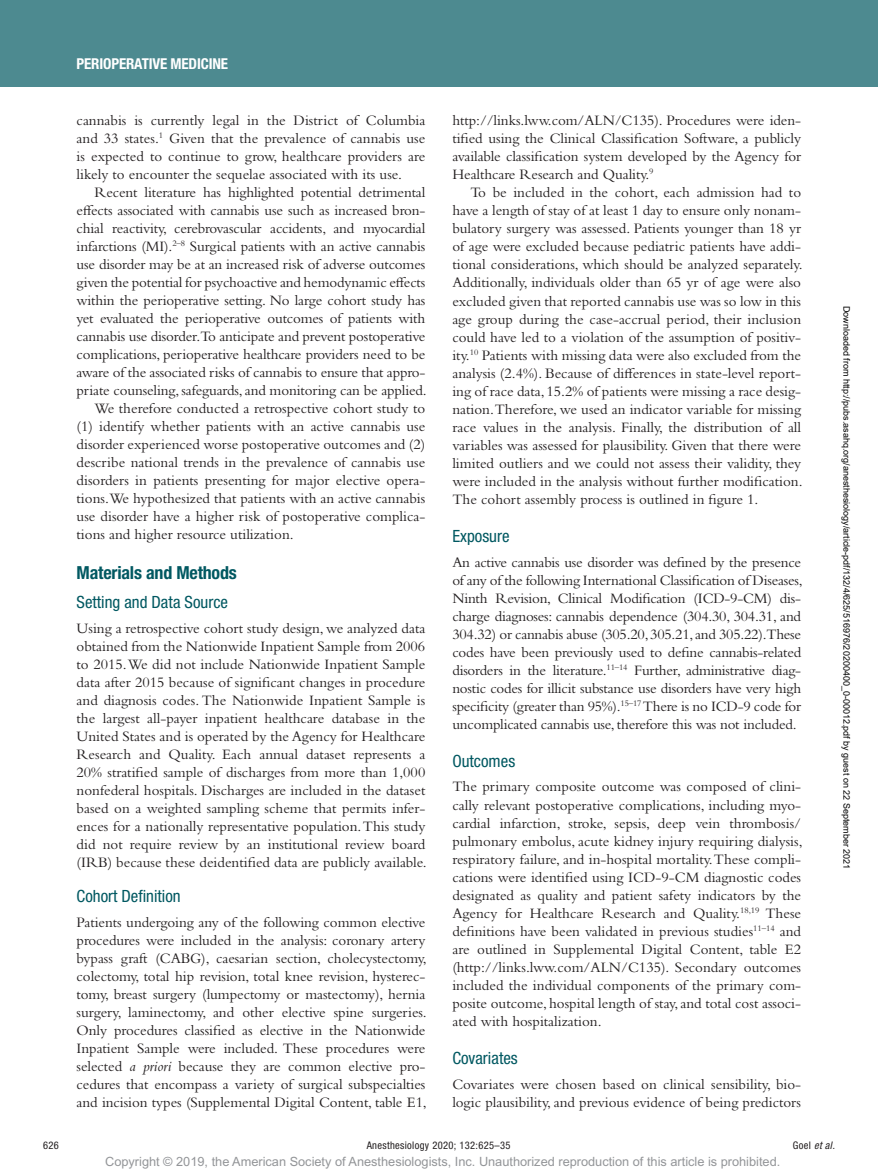
<style>
.page{position:relative;width:878px;height:1175px;background:#fff}
.page>*{position:absolute;margin:0;border:0;box-sizing:border-box;transform-origin:0 0}
.t1{font:700 condensed 18px "Helvetica Neue LT Std";letter-spacing:-.01em;color:#005861}
.t2{font:condensed 16.8px "Helvetica Neue LT Std";color:#005861}
.t3{font:15px/18px "Bembo Std";letter-spacing:-.005em;color:#231f20;text-align:justify}
.t4{font:700 condensed 15px "Helvetica Neue LT Std";letter-spacing:-.01em;color:#fff}
.t5{font:12.75px "Arial MT Std";color:#939598}
.t6{font:condensed 10.5px "Helvetica Neue LT Std";letter-spacing:.03em;color:#231f20}
.t7{font:italic condensed 10.5px "Helvetica Neue LT Std";color:#231f20}
.t8{font:9px "Arial";color:#000}
.s1{font-style:italic}
.s2{font-style:normal}
</style>
<div class="page">
<div style="left:0;top:0;width:878px;height:86px;background:#4d8a90"></div>
<p class="t4" style="left:77px;top:54px;width:153px">PERIOPERATIVE MEDICINE</p>
<p class="t3" style="left:77px;top:111px;width:350px">cannabis is currently legal in the District of Columbia and 33 states.<sup>1</sup> Given that the prevalence of cannabis use is expected to continue to grow, healthcare providers are likely to encounter the sequelae associated with its use.</p>
<p class="t3" style="left:95px;top:183px;width:332px">Recent literature has highlighted potential detrimental</p>
<p class="t3" style="left:77px;top:201px;width:350px">effects associated with cannabis use such as increased bron-</p>
<p class="t3" style="left:77px;top:219px;width:350px">chial reactivity, cerebrovascular accidents, and myocardial</p>
<p class="t3" style="left:77px;top:237px;width:350px">infarctions (MI).<sup>2–8</sup> Surgical patients with an active cannabis</p>
<p class="t3" style="left:77px;top:255px;width:350px">use disorder may be at an increased risk of adverse outcomes</p>
<p class="t3" style="left:77px;top:273px;width:350px">given the potential for psychoactive and hemodynamic effects</p>
<p class="t3" style="left:77px;top:291px;width:350px">within the perioperative setting. No large cohort study has</p>
<p class="t3" style="left:77px;top:309px;width:350px">yet evaluated the perioperative outcomes of patients with</p>
<p class="t3" style="left:77px;top:327px;width:350px">cannabis use disorder.To anticipate and prevent postoperative</p>
<p class="t3" style="left:77px;top:345px;width:350px">complications, perioperative healthcare providers need to be</p>
<p class="t3" style="left:77px;top:363px;width:350px">aware of the associated risks of cannabis to ensure that appro-</p>
<p class="t3" style="left:77px;top:381px;width:352px">priate counseling, safeguards, and monitoring can be applied.</p>
<p class="t3" style="left:95px;top:399px;width:332px">We therefore conducted a retrospective cohort study to</p>
<p class="t3" style="left:77px;top:417px;width:350px">(1) identify whether patients with an active cannabis use</p>
<p class="t3" style="left:77px;top:435px;width:350px">disorder experienced worse postoperative outcomes and (2)</p>
<p class="t3" style="left:77px;top:453px;width:350px">describe national trends in the prevalence of cannabis use</p>
<p class="t3" style="left:77px;top:471px;width:350px">disorders in patients presenting for major elective opera-</p>
<p class="t3" style="left:77px;top:489px;width:350px">tions.We hypothesized that patients with an active cannabis</p>
<p class="t3" style="left:77px;top:507px;width:350px">use disorder have a higher risk of postoperative complica-</p>
<p class="t3" style="left:77px;top:525px;width:219px">tions and higher resource utilization.</p>
<p class="t1" style="left:77px;top:561px;width:162px">MATERIALS AND METHODS</p>
<p class="t2" style="left:77px;top:592px;width:153px">Setting and Data Source</p>
<p class="t3" style="left:77px;top:619px;width:352px">Using a retrospective cohort study design, we analyzed data obtained from the Nationwide Inpatient Sample from 2006 to 2015. We did not include Nationwide Inpatient Sample data after 2015 because of significant changes in procedure and diagnosis codes. The Nationwide Inpatient Sample is the largest all-payer inpatient healthcare database in the United States and is operated by the Agency for Healthcare Research and Quality. Each annual dataset represents a 20% stratified sample of discharges from more than 1,000 nonfederal hospitals. Discharges are included in the dataset based on a weighted sampling scheme that permits infer&shy;ences for a nationally representative population. This study did not require review by an institutional review board (IRB) because these deidentified data are publicly available.</p>
<p class="t2" style="left:77px;top:886px;width:106px">Cohort Definition</p>
<p class="t3" style="left:77px;top:912px;width:352px">Patients undergoing any of the following common elective procedures were included in the analysis: coronary artery bypass graft (CABG), caesarian section, cholecystectomy, colectomy, total hip revision, total knee revision, hysterec&shy;tomy, breast surgery (lumpectomy or mastectomy), hernia surgery, laminectomy, and other elective spine surgeries.<br>Only procedures classified as elective in the Nationwide Inpatient Sample were included. These procedures were selected <span class="s1">a priori</span> because they are common elective pro&shy;cedures that encompass a variety of surgical subspecialties and incision types (Supplemental Digital Content, table E1,</p>
<p class="t3" style="left:452px;top:111px;width:350px">http://links.lww.com/ALN/C135). Procedures were iden&shy;tified using the Clinical Classification Software, a publicly available classification system developed by the Agency for Healthcare Research and Quality.<sup>9</sup></p>
<p class="t3" style="left:452px;top:183px;width:352px;text-indent:18px">To be included in the cohort, each admission had to have a length of stay of at least 1 day to ensure only nonam&shy;bulatory surgery was assessed. Patients younger than 18 yr of age were excluded because pediatric patients have addi&shy;tional considerations, which should be analyzed separately.<br>Additionally, individuals older than 65 yr of age were also excluded given that reported cannabis use was so low in this age group during the case-accrual period, their inclusion could have led to a violation of the assumption of positiv&shy;ity.<sup>10</sup> Patients with missing data were also excluded from the analysis (2.4%). Because of differences in state-level report&shy;ing of race data, 15.2% of patients were missing a race desig&shy;nation.Therefore, we used an indicator variable for missing race values in the analysis. Finally, the distribution of all variables was assessed for plausibility. Given that there were limited outliers and we could not assess their validity, they were included in the analysis without further modification.<br>The cohort assembly process is outlined in figure 1.</p>
<p class="t2" style="left:452px;top:526px;width:59px">Exposure</p>
<p class="t3" style="left:452px;top:552px;width:352px">An active cannabis use disorder was defined by the presence of any of the following International Classification of Diseases, Ninth Revision, Clinical Modification (ICD-9-CM) dis&shy;charge diagnoses: cannabis dependence (304.30, 304.31, and 304.32) or cannabis abuse (305.20, 305.21, and 305.22).These codes have been previously used to define cannabis-related disorders in the literature.<sup>11–14</sup> Further, administrative diag&shy;nostic codes for illicit substance use disorders have very high specificity (greater than 95%).<sup>15–17</sup> There is no ICD-9 code for uncomplicated cannabis use, therefore this was not included.</p>
<p class="t2" style="left:452px;top:751px;width:64px">Outcomes</p>
<p class="t3" style="left:452px;top:777px;width:352px">The primary composite outcome was composed of clini&shy;cally relevant postoperative complications, including myo&shy;cardial infarction, stroke, sepsis, deep vein thrombosis/ pulmonary embolus, acute kidney injury requiring dialysis, respiratory failure, and in-hospital mortality. These compli&shy;cations were identified using ICD-9-CM diagnostic codes designated as quality and patient safety indicators by the Agency for Healthcare Research and Quality.<sup>18,19</sup> These definitions have been validated in previous studies<sup>11–14</sup> and are outlined in Supplemental Digital Content, table E2 (http://links.lww.com/ALN/C135). Secondary outcomes included the individual components of the primary com&shy;posite outcome, hospital length of stay, and total cost associ&shy;ated with hospitalization.</p>
<p class="t2" style="left:452px;top:1048px;width:67px">Covariates</p>
<p class="t3" style="left:452px;top:1074px;width:350px">Covariates were chosen based on clinical sensibility, bio&shy;logic plausibility, and previous evidence of being predictors</p>
<p class="t8" style="left:850px;top:306px;width:565px;rotate:90deg">Downloaded from http://pubs.asahq.org/anesthesiology/article-pdf/132/4/625/516976/20200400_0-00012.pdf by guest on 22 September 2021</p>
<p class="t6" style="left:43px;top:1139px;width:17px">626</p>
<p class="t6" style="left:367px;top:1139px;width:145px">Anesthesiology 2020; 132:625–35</p>
<p class="t5" style="left:105px;top:1154px;width:676px">Copyright © 2019, the American Society of Anesthesiologists, Inc. Unauthorized reproduction of this article is prohibited.</p>
<p class="t7" style="left:792px;top:1139px;width:43px"><span class="s2">Goel</span> et al.</p>
</div>
